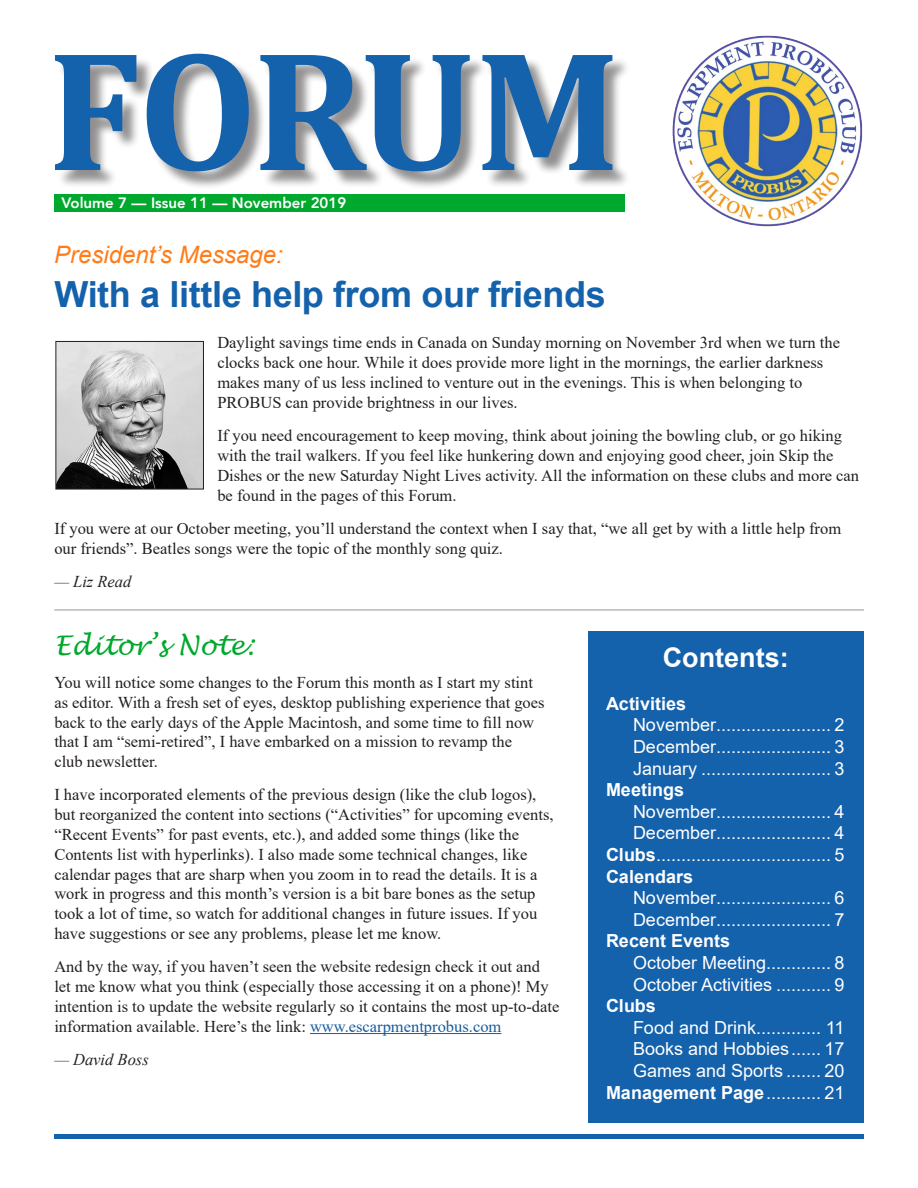
<style>
.page{position:relative;width:918px;height:1188px;background:#fff}
.page>*{position:absolute;margin:0;border:0;box-sizing:border-box;transform-origin:0 0}
.t1{font:700 172.5px "Cambria";letter-spacing:-.03em;color:#1461ac}
.Headline{font:700 36px "Arial";letter-spacing:-.01em;color:#1461ac}
.t2{font:italic 27px "Lucida Handwriting";color:#00a82d}
.t3{font:700 27px "Arial";color:#fff}
.Author{font:italic 24px "Arial";color:#ff7c1a}
.t4{font:18px/21.6px "Arial";color:#fff}
.t5{font:700 18px "Arial";color:#fff}
.t6{font:16.5px/19.8px "Times New Roman";color:#231f20}
.t7{font:italic 16.5px "Times New Roman";color:#231f20}
.t8{font:800 15px "Avenir LT";color:#fff}
.s1{color:#175d9e}
.s2{font-weight:700}
.s3{font-weight:400}
</style>
<div class="page">
<div style="left:57px;top:56px;width:574px;height:134px;background:#231f20;opacity:.5"></div>
<img style="left:628px;top:35px;width:235px;height:192px">
<hr style="left:54px;top:1134px;width:810px;height:4px;background:#1461ac">
<div style="left:54px;top:194px;width:571px;height:17px;background:#00a82d"></div>
<hr style="left:54px;top:610px;width:810px;height:1px;background:#939598">
<hr style="left:310px;top:1033px;width:191px;height:1px;background:#175d9e">
<div style="left:588px;top:632px;width:276px;height:491px;background:#1461ac"></div>
<img style="left:58px;top:343px;width:144px;height:144px">
<div style="left:56px;top:341px;width:148px;height:148px;border:1px solid #231f20"></div>
<h1 class="t1" style="left:47px;top:-11px;width:575px">FORUM</h1>
<p class="t8" style="left:61px;top:194px;width:286px">Volume 7 — Issue 11 — November 2019</p>
<p class="Author" style="left:54px;top:239px;width:231px">President’s Message:</p>
<p class="Headline" style="left:54px;top:269px;width:553px">With a little help from our friends</p>
<p class="t6" style="left:217px;top:332px;width:624px">Daylight savings time ends in Canada on Sunday morning on November 3rd when we turn the clocks back one hour. While it does provide more light in the mornings, the earlier darkness makes many of us less inclined to venture out in the evenings. This is when belonging to PROBUS can provide brightness in our lives.</p>
<p class="t6" style="left:217px;top:425px;width:643px">If you need encouragement to keep moving, think about joining the bowling club, or go hiking with the trail walkers. If you feel like hunkering down and enjoying good cheer, join Skip the Dishes or the new Saturday Night Lives activity. All the information on these clubs and more can be found in the pages of this Forum.</p>
<p class="t6" style="left:54px;top:518px;width:788px">If you were at our October meeting, you’ll understand the context when I say that, “we all get by with a little help from our friends”. Beatles songs were the topic of the monthly song quiz.</p>
<p class="t7" style="left:54px;top:570px;width:79px">— Liz Read</p>
<p class="t2" style="left:54px;top:629px;width:201px">Editor’s Note:</p>
<p class="t6" style="left:54px;top:672px;width:492px">You will notice some changes to the Forum this month as I start my stint as editor. With a fresh set of eyes, desktop publishing experience that goes back to the early days of the Apple Macintosh, and some time to fill now that I am “semi-retired”, I have embarked on a mission to revamp the club newsletter.</p>
<p class="t6" style="left:54px;top:785px;width:501px">I have incorporated elements of the previous design (like the club logos), but reorganized the content into sections (“Activities” for upcoming events, “Recent Events” for past events, etc.), and added some things (like the Contents list with hyperlinks). I also made some technical changes, like calendar pages that are sharp when you zoom in to read the details. It is a work in progress and this month’s version is a bit bare bones as the setup took a lot of time, so watch for additional changes in future issues. If you have suggestions or see any problems, please let me know.</p>
<p class="t6" style="left:54px;top:956px;width:507px">And by the way, if you haven’t seen the website redesign check it out and let me know what you think (especially those accessing it on a phone)! My intention is to update the website regularly so it contains the most up-to-date information available. Here’s the link: <span class="s1">www.escarpmentprobus.com</span></p>
<p class="t7" style="left:54px;top:1048px;width:96px">— David Boss</p>
<p class="t3" style="left:663px;top:638px;width:127px">Contents:</p>
<p class="t4" style="left:633px;top:693px;width:213px;text-indent:-27px"><span class="s2">Activities<br></span>November....................... 2</p>
<p class="t4" style="left:633px;top:736px;width:213px">December....................... 3</p>
<p class="t4" style="left:633px;top:757px;width:213px">January .......................... 3</p>
<p class="t5" style="left:606px;top:777px;width:80px">Meetings</p>
<p class="t4" style="left:633px;top:801px;width:213px">November....................... 4</p>
<p class="t4" style="left:633px;top:822px;width:213px">December....................... 4</p>
<p class="t4" style="left:606px;top:844px;width:240px"><span class="s2">Clubs</span>................................... 5</p>
<p class="t5" style="left:606px;top:864px;width:89px">Calendars</p>
<p class="t4" style="left:633px;top:887px;width:213px">November....................... 6</p>
<p class="t4" style="left:633px;top:909px;width:213px">December....................... 7</p>
<p class="t5" style="left:606px;top:928px;width:126px">Recent Events</p>
<p class="t4" style="left:633px;top:952px;width:213px">October Meeting............. 8</p>
<p class="t4" style="left:633px;top:973px;width:213px">October Activities ........... 9</p>
<p class="t4" style="left:633px;top:995px;width:213px;text-indent:-27px"><span class="s2">Clubs<br></span>Food and Drink............. 11</p>
<p class="t4" style="left:633px;top:1038px;width:213px">Books and Hobbies...... 17</p>
<p class="t4" style="left:633px;top:1060px;width:213px">Games and Sports ....... 20</p>
<p class="t5" style="left:606px;top:1080px;width:240px">Management Page<span class="s3">........... 21</span></p>
</div>
